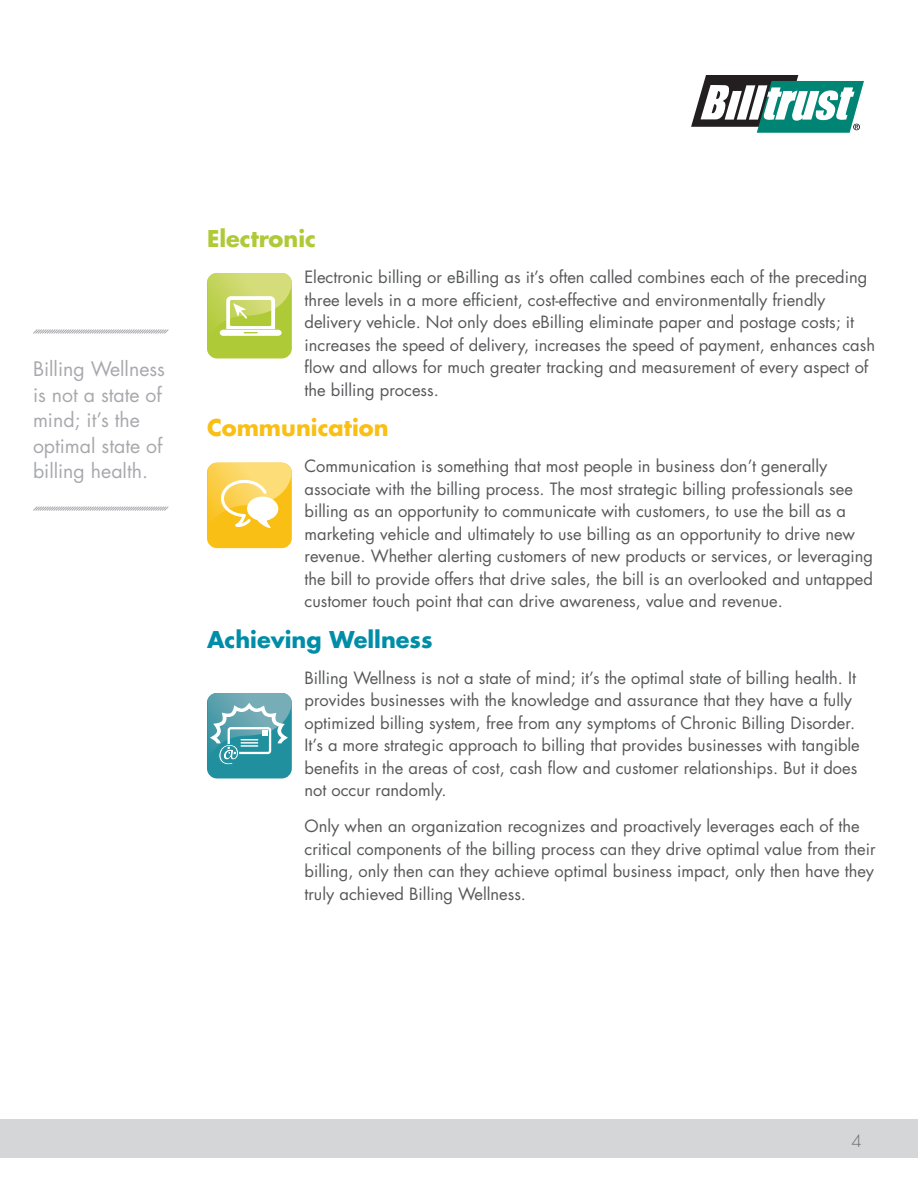
<style>
.page{position:relative;width:918px;height:1188px;background:#fff}
.page>*{position:absolute;margin:0;border:0;box-sizing:border-box;transform-origin:0 0}
.t1{font:700 22.5px "Futura Std";color:#008da8}
.t2{font:700 22.5px "Futura Std";color:#f9bf14}
.t3{font:700 22.5px "Futura Std";color:#aeca36}
.t4{font:19.5px/25.5px "Futura Std";color:#a8a9ad}
.t5{font:16.5px/22.5px "Futura Std";color:#57585a}
.t6{font:300 16.5px "Futura Std";color:#6c6d70}
</style>
<div class="page">
<svg style="left:33px;top:329px;width:136px;height:5px"></svg>
<svg style="left:33px;top:506px;width:136px;height:5px"></svg>
<svg style="left:691px;top:75px;width:173px;height:58px"></svg>
<div style="left:0;top:1120px;width:918px;height:38px;background:#d5d6d8"></div>
<div style="left:207px;top:273px;width:85px;height:85px;background:#aeca36;border-radius:10px"></div>
<svg style="left:207px;top:273px;width:85px;height:72px"></svg>
<div style="left:207px;top:463px;width:85px;height:85px;background:#f9bf14;border-radius:10px"></div>
<svg style="left:207px;top:463px;width:85px;height:71px"></svg>
<div style="left:207px;top:693px;width:85px;height:85px;background:#20909e;border-radius:10px"></div>
<svg style="left:207px;top:693px;width:85px;height:72px"></svg>
<p class="t4" style="left:33px;top:356px;width:134px">Billing Wellness is not a state of mind; it’s the optimal state of billing health.</p>
<h1 class="t3" style="left:207px;top:224px;width:111px">Electronic</h1>
<p class="t5" style="left:304px;top:266px;width:572px">Electronic billing or eBilling as it’s often called combines each of the preceding three levels in a more efficient, cost-effective and environmentally friendly delivery vehicle. Not only does eBilling eliminate paper and postage costs; it increases the speed of delivery, increases the speed of payment, enhances cash flow and allows for much greater tracking and measurement of every aspect of the billing process.</p>
<h1 class="t2" style="left:207px;top:413px;width:183px">Communication</h1>
<p class="t5" style="left:304px;top:455px;width:570px">Communication is something that most people in business don’t generally associate with the billing process. The most strategic billing professionals see billing as an opportunity to communicate with customers, to use the bill as a marketing vehicle and ultimately to use billing as an opportunity to drive new revenue. Whether alerting customers of new products or services, or leveraging the bill to provide offers that drive sales, the bill is an overlooked and untapped customer touch point that can drive awareness, value and revenue.</p>
<h1 class="t1" style="left:207px;top:625px;width:227px">Achieving Wellness</h1>
<p class="t5" style="left:304px;top:667px;width:557px">Billing Wellness is not a state of mind; it’s the optimal state of billing health. It provides businesses with the knowledge and assurance that they have a fully optimized billing system, free from any symptoms of Chronic Billing Disorder.<br>It’s a more strategic approach to billing that provides businesses with tangible benefits in the areas of cost, cash flow and customer relationships. But it does not occur randomly.</p>
<p class="t5" style="left:304px;top:815px;width:573px">Only when an organization recognizes and proactively leverages each of the critical components of the billing process can they drive optimal value from their billing, only then can they achieve optimal business impact, only then have they truly achieved Billing Wellness.</p>
<p class="t6" style="left:852px;top:1131px;width:12px">4</p>
</div>
